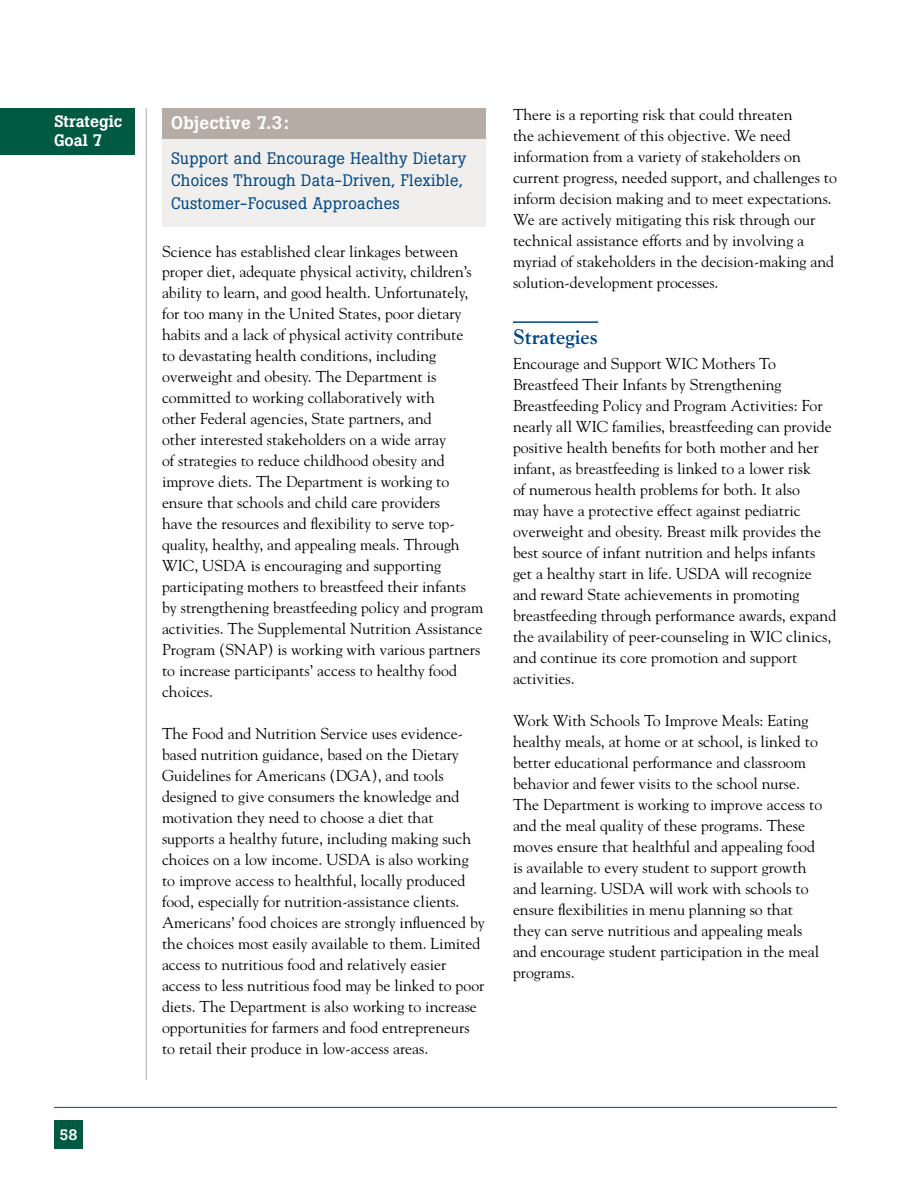
<style>
.page{position:relative;width:918px;height:1188px;background:#fff}
.page>*{position:absolute;margin:0;border:0;box-sizing:border-box;transform-origin:0 0}
.t1{font:700 21px "Goudy";color:#004785}
.t2{font:500 18px "Boton";letter-spacing:.02em;color:#fff}
.t3{font:16.5px/22.5px "Boton";letter-spacing:.02em;color:#004785}
.t4{font:500 16.5px/19.5px "Boton";color:#fff}
.t5{font:15.75px/21px "Goudy";color:#000}
.t6{font:500 15px "Boton";color:#fff}
</style>
<div class="page">
<div style="left:54px;top:1120px;width:29px;height:29px;background:#005941"></div>
<hr style="left:146px;top:108px;width:1px;height:972px;background:#b5ada5">
<hr style="left:54px;top:1107px;width:783px;height:1px;background:#004785">
<hr style="left:513px;top:321px;width:85px;height:2px;background:#004785">
<div style="left:162px;top:108px;width:324px;height:34px;background:#b5ada5"></div>
<div style="left:162px;top:139px;width:324px;height:88px;background:#f0efed"></div>
<div style="left:0;top:108px;width:135px;height:46px;background:#005941"></div>
<p class="t4" style="left:54px;top:112px;width:70px">Strategic<br>Goal 7</p>
<p class="t6" style="left:59px;top:1126px;width:20px">58</p>
<h2 class="t2" style="left:171px;top:112px;width:119px">Objective 7.3:</h2>
<h2 class="t3" style="left:171px;top:146px;width:297px">Support and Encourage Healthy Dietary<br>Choices Through Data-Driven, Flexible,<br>Customer-Focused Approaches</h2>
<p class="t5" style="left:162px;top:240px;width:323px">Science has established clear linkages between proper diet, adequate physical activity, children’s ability to learn, and good health. Unfortunately, for too many in the United States, poor dietary habits and a lack of physical activity contribute<br>to devastating health conditions, including overweight and obesity. The Department is committed to working collaboratively with<br>other Federal agencies, State partners, and<br>other interested stakeholders on a wide array<br>of strategies to reduce childhood obesity and improve diets. The Department is working to ensure that schools and child care providers<br>have the resources and fexibility to serve top&shy;quality, healthy, and appealing meals. Through WIC, USDA is encouraging and supporting participating mothers to breastfeed their infants by strengthening breastfeeding policy and program activities. The Supplemental Nutrition Assistance Program (SNAP) is working with various partners to increase participants’ access to healthy food choices.</p>
<p class="t5" style="left:162px;top:723px;width:324px">The Food and Nutrition Service uses evidence&shy;based nutrition guidance, based on the Dietary Guidelines for Americans (DGA), and tools designed to give consumers the knowledge and motivation they need to choose a diet that supports a healthy future, including making such choices on a low income. USDA is also working to improve access to healthful, locally produced food, especially for nutrition-assistance clients.<br>Americans’ food choices are strongly infuenced by the choices most easily available to them. Limited access to nutritious food and relatively easier access to less nutritious food may be linked to poor diets. The Department is also working to increase opportunities for farmers and food entrepreneurs to retail their produce in low-access areas.</p>
<p class="t5" style="left:513px;top:104px;width:326px">There is a reporting risk that could threaten<br>the achievement of this objective. We need information from a variety of stakeholders on current progress, needed support, and challenges to inform decision making and to meet expectations.<br>We are actively mitigating this risk through our technical assistance efforts and by involving a myriad of stakeholders in the decision-making and solution-development processes.</p>
<h3 class="t1" style="left:513px;top:324px;width:87px">Strategies</h3>
<p class="t5" style="left:513px;top:353px;width:325px">Encourage and Support WIC Mothers To Breastfeed Their Infants by Strengthening Breastfeeding Policy and Program Activities: For nearly all WIC families, breastfeeding can provide positive health benefts for both mother and her infant, as breastfeeding is linked to a lower risk<br>of numerous health problems for both. It also<br>may have a protective effect against pediatric overweight and obesity. Breast milk provides the best source of infant nutrition and helps infants get a healthy start in life. USDA will recognize and reward State achievements in promoting breastfeeding through performance awards, expand the availability of peer-counseling in WIC clinics, and continue its core promotion and support activities.</p>
<p class="t5" style="left:513px;top:710px;width:311px">Work With Schools To Improve Meals: Eating healthy meals, at home or at school, is linked to better educational performance and classroom behavior and fewer visits to the school nurse.<br>The Department is working to improve access to and the meal quality of these programs. These moves ensure that healthful and appealing food is available to every student to support growth and learning. USDA will work with schools to ensure fexibilities in menu planning so that they can serve nutritious and appealing meals and encourage student participation in the meal programs.</p>
</div>
